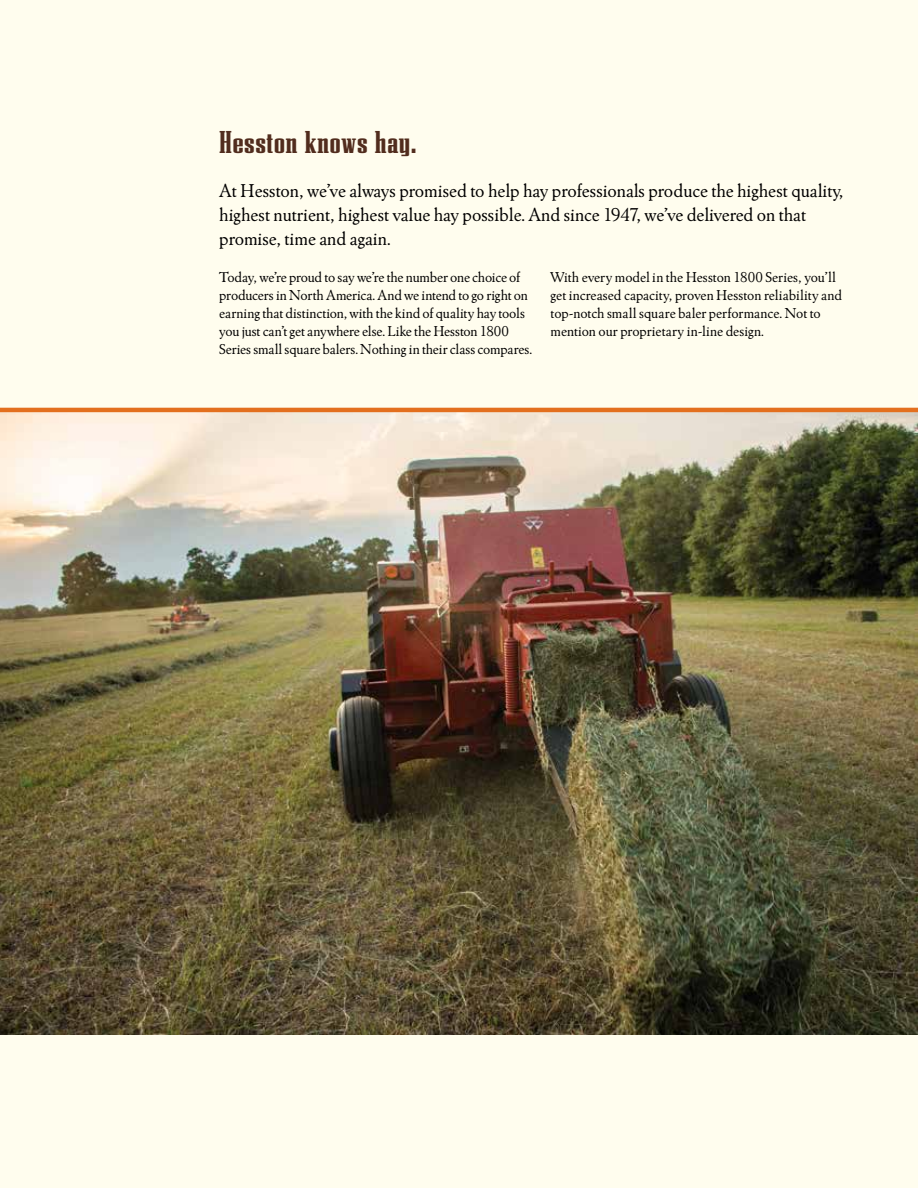
<style>
.page{position:relative;width:918px;height:1188px;background:#fffdee}
.page>*{position:absolute;margin:0;border:0;box-sizing:border-box;transform-origin:0 0}
.t1{font:31.5px "Citadel Solid";letter-spacing:.025em;color:#512c1d}
.t2{font:19.5px/24px "Winchester New ITC";letter-spacing:-.005em;color:#000}
.t3{font:15px/18px "Winchester New ITC";letter-spacing:-.01em;color:#000}
</style>
<div class="page">
<img style="left:0;top:412px;width:918px;height:623px">
<hr style="left:0;top:408px;width:918px;height:4px;background:#e36f1e">
<h1 class="t1" style="left:219px;top:126px;width:199px">Hesston knows hay.</h1>
<h2 class="t2" style="left:219px;top:178px;width:626px">At Hesston, we’ve always promised to help hay professionals produce the highest quality, highest nutrient, highest value hay possible. And since 1947, we’ve delivered on that promise, time and again.</h2>
<p class="t3" style="left:219px;top:268px;width:315px">Today, we’re proud to say we’re the number one choice of producers in North America. And we intend to go right on earning that distinction, with the kind of quality hay tools you just can’t get anywhere else. Like the Hesston 1800<br>Series small square balers. Nothing in their class compares.</p>
<p class="t3" style="left:551px;top:268px;width:293px">With every model in the Hesston 1800 Series, you’ll get increased capacity, proven Hesston reliability and top-notch small square baler performance. Not to mention our proprietary in-line design.</p>
</div>
